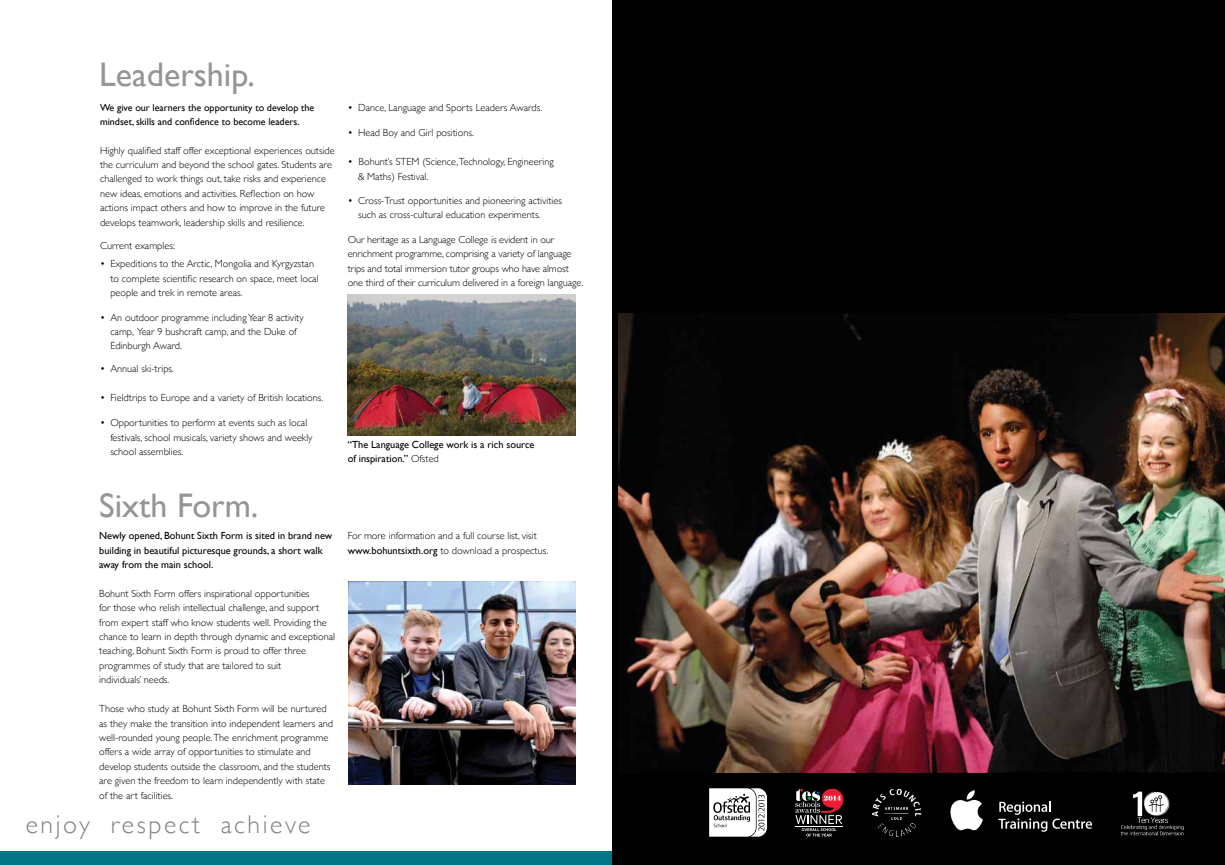
<style>
.page{position:relative;width:1225px;height:865px;background:#fff}
.page>*{position:absolute;margin:0;border:0;box-sizing:border-box;transform-origin:0 0}
.t1{font:34px "Gill Sans";color:#939598}
.t2{font:300 25.7px "Gill Sans";letter-spacing:.1em;color:#808285}
.t3{font:300 10.3px/14.4px "Gill Sans";color:#000}
.t4{font:10.3px/14.4px "Gill Sans";color:#000}
.t5{font:10px/14px "Gill Sans";color:#000}
.s1{font-weight:300}
.s2{font-weight:400}
</style>
<div class="page">
<div style="left:0;top:851px;width:621px;height:14px;background:#007586"></div>
<img style="left:349px;top:581px;width:226px;height:203px">
<img style="left:348px;top:294px;width:228px;height:141px">
<div style="left:612px;top:0;width:613px;height:865px;background:#000"></div>
<img style="left:618px;top:314px;width:607px;height:458px">
<img style="left:872px;top:788px;width:50px;height:49px">
<img style="left:1120px;top:791px;width:63px;height:45px">
<svg style="left:950px;top:790px;width:33px;height:40px"></svg>
<svg style="left:998px;top:801px;width:94px;height:30px"></svg>
<svg style="left:709px;top:788px;width:58px;height:48px;background:#d4d4d4"></svg>
<svg style="left:795px;top:788px;width:48px;height:48px"></svg>
<h1 class="t1" style="left:99px;top:54px;width:157px">Leadership.</h1>
<p class="t5" style="left:100px;top:100px;width:216px">We give our learners the opportunity to develop the mindset, skills and confidence to become leaders.</p>
<p class="t3" style="left:100px;top:142px;width:236px">Highly qualified staff offer exceptional experiences outside the curriculum and beyond the school gates. Students are challenged to work things out, take risks and experience new ideas, emotions and activities. Reflection on how actions impact others and how to improve in the future develops teamwork, leadership skills and resilience.</p>
<p class="t3" style="left:100px;top:238px;width:76px">Current examples:</p>
<p class="t3" style="left:110px;top:256px;width:210px;text-indent:-10px">• Expeditions to the Arctic, Mongolia and Kyrgyzstan to complete scientific research on space, meet local people and trek in remote areas.</p>
<p class="t3" style="left:110px;top:309px;width:195px;text-indent:-10px">• An outdoor programme including Year 8 activity camp, Year 9 bushcraft camp, and the Duke of<br>Edinburgh Award.</p>
<p class="t3" style="left:100px;top:361px;width:75px">• Annual ski-trips.</p>
<p class="t3" style="left:100px;top:389px;width:225px">• Fieldtrips to Europe and a variety of British locations.</p>
<p class="t3" style="left:110px;top:415px;width:204px;text-indent:-10px">• Opportunities to perform at events such as local festivals, school musicals, variety shows and weekly school assemblies.</p>
<h1 class="t1" style="left:99px;top:486px;width:161px">Sixth Form.</h1>
<p class="t4" style="left:99px;top:528px;width:234px">Newly opened, Bohunt Sixth Form is sited in brand new building in beautiful picturesque grounds, a short walk away from the main school.</p>
<p class="t3" style="left:99px;top:586px;width:237px">Bohunt Sixth Form offers inspirational opportunities<br>for those who relish intellectual challenge, and support from expert staff who know students well. Providing the chance to learn in depth through dynamic and exceptional teaching, Bohunt Sixth Form is proud to offer three programmes of study that are tailored to suit<br>individuals’ needs.</p>
<p class="t3" style="left:99px;top:701px;width:235px">Those who study at Bohunt Sixth Form will be nurtured as they make the transition into independent learners and well-rounded young people.The enrichment programme offers a wide array of opportunities to stimulate and develop students outside the classroom, and the students are given the freedom to learn independently with state of the art facilities.</p>
<h2 class="t2" style="left:26px;top:804px;width:286px">enjoy respect achieve</h2>
<p class="t3" style="left:348px;top:100px;width:196px">• Dance, Language and Sports Leaders Awards.</p>
<p class="t3" style="left:348px;top:125px;width:128px">• Head Boy and Girl positions.</p>
<p class="t3" style="left:358px;top:154px;width:197px;text-indent:-10px">• Bohunt’s STEM (Science,Technology, Engineering &amp; Maths) Festival.</p>
<p class="t3" style="left:358px;top:193px;width:206px;text-indent:-10px">• Cross-Trust opportunities and pioneering activities such as cross-cultural education experiments.</p>
<p class="t3" style="left:348px;top:232px;width:237px">Our heritage as a Language College is evident in our enrichment programme, comprising a variety of language trips and total immersion tutor groups who have almost one third of their curriculum delivered in a foreign language.</p>
<p class="t4" style="left:348px;top:437px;width:188px">“The Language College work is a rich source of inspiration.” <span class="s1">Ofsted</span></p>
<p class="t3" style="left:348px;top:528px;width:202px">For more information and a full course list, visit <span class="s2">www.bohuntsixth.org</span> to download a prospectus.</p>
</div>
